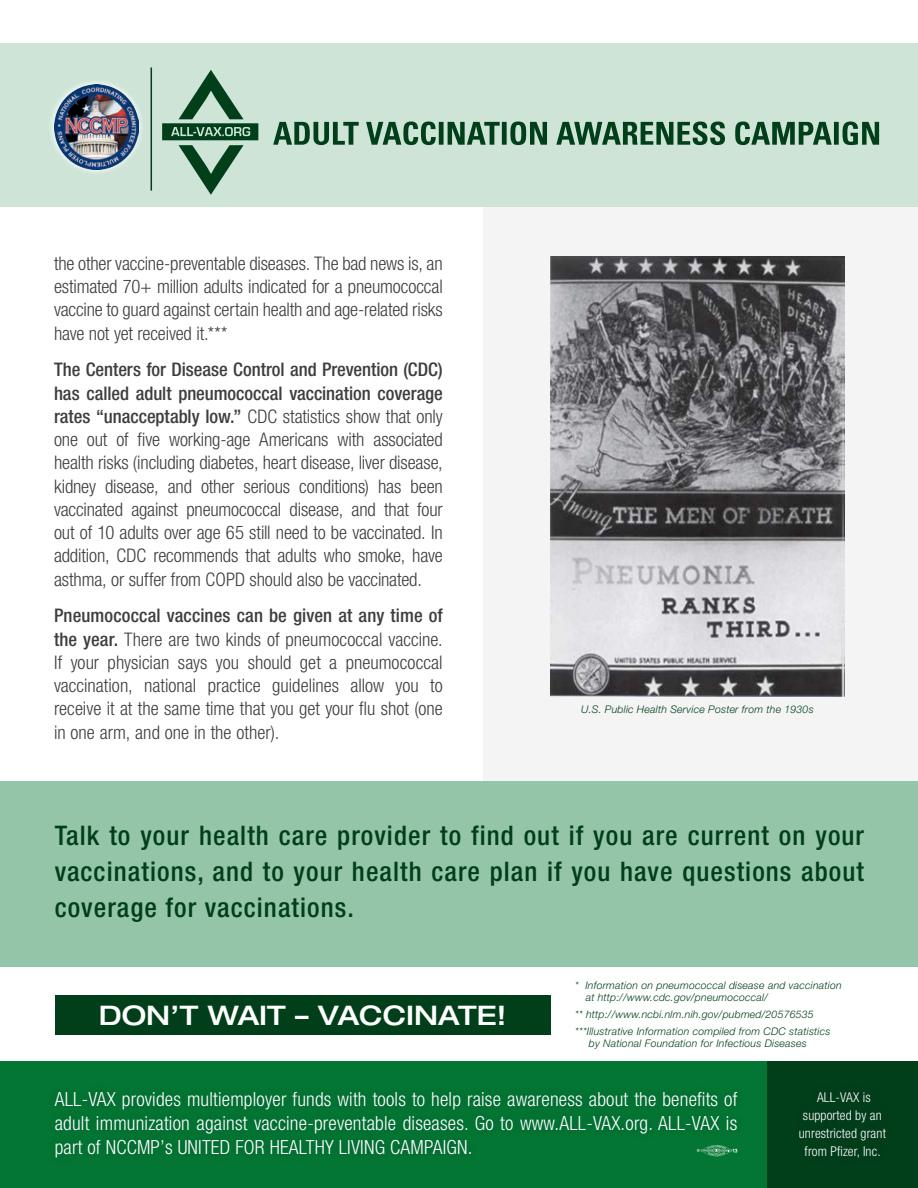
<style>
.page{position:relative;width:918px;height:1188px;background:#fff}
.page>*{position:absolute;margin:0;border:0;box-sizing:border-box;transform-origin:0 0}
.t1{font:500 condensed 27px/36px "Helvetica Neue LT Pro";letter-spacing:.04em;color:#003f1a;text-align:justify}
.t2{font:500 expanded 27px "Helvetica Neue LT Pro";color:#fff}
.t3{font:300 condensed 19.5px/24px "Helvetica Neue LT Pro";letter-spacing:.01em;color:#fff;text-align:justify}
.t4{font:300 condensed 18.75px/23.2px "Helvetica Neue LT Pro";letter-spacing:-.005em;color:#3e3e3f;text-align:justify}
.t5{font:300 condensed 13.5px/18.1px "Helvetica Neue LT Pro";letter-spacing:.01em;color:#fff;text-align:center}
.t6{font:italic 300 10.5px/12px "Helvetica Neue LT Pro";letter-spacing:.02em;color:#003f1a}
.s1{font-weight:500}
</style>
<div class="page">
<div style="left:0;top:781px;width:918px;height:186px;background:#95c5a9"></div>
<div style="left:483px;top:207px;width:435px;height:574px;background:#f4f4f4"></div>
<div style="left:55px;top:995px;width:495px;height:40px;background:#003f1a"></div>
<div style="left:0;top:1062px;width:918px;height:126px;background:#037633"></div>
<div style="left:768px;top:1062px;width:150px;height:126px;background:#003f1a"></div>
<div style="left:0;top:44px;width:918px;height:163px;background:#cde4d7"></div>
<img style="left:550px;top:256px;width:295px;height:441px">
<svg style="left:51px;top:81px;width:91px;height:92px"></svg>
<img style="left:54px;top:84px;width:85px;height:85px">
<hr style="left:151px;top:68px;width:1px;height:123px;background:#003f1a">
<svg style="left:273px;top:121px;width:606px;height:24px"></svg>
<svg style="left:162px;top:70px;width:96px;height:125px"></svg>
<p class="t4" style="left:54px;top:251px;width:390px">the other vaccine-preventable diseases. The bad news is, an estimated 70+ million adults indicated for a pneumococcal vaccine to guard against certain health and age-related risks have not yet received it.***</p>
<p class="t4" style="left:54px;top:358px;width:390px"><span class="s1">The Centers for Disease Control and Prevention (CDC) has called adult pneumococcal vaccination coverage rates “unacceptably low.”</span> CDC statistics show that only one out of five working-age Americans with associated health risks (including diabetes, heart disease, liver disease, kidney disease, and other serious conditions) has been vaccinated against pneumococcal disease, and that four out of 10 adults over age 65 still need to be vaccinated. In addition, CDC recommends that adults who smoke, have asthma, or suffer from COPD should also be vaccinated.</p>
<p class="t4" style="left:54px;top:604px;width:390px"><span class="s1">Pneumococcal vaccines can be given at any time of the year.</span> There are two kinds of pneumococcal vaccine.<br>If your physician says you should get a pneumococcal vaccination, national practice guidelines allow you to receive it at the same time that you get your flu shot (one in one arm, and one in the other).</p>
<p class="t6" style="left:581px;top:703px;width:234px">U.S. Public Health Service Poster from the 1930s</p>
<h1 class="t1" style="left:55px;top:818px;width:811px">Talk to your health care provider to find out if you are current on your vaccinations, and to your health care plan if you have questions about coverage for vaccinations.</h1>
<h1 class="t2" style="left:99px;top:998px;width:409px">DON’T WAIT – VACCINATE!</h1>
<p class="t6" style="left:586px;top:979px;width:258px;text-indent:-10px">* Information on pneumococcal disease and vaccination at http://www.cdc.gov/pneumococcal/</p>
<p class="t6" style="left:575px;top:1005px;width:257px;line-height:17.4px">** http://www.ncbi.nlm.nih.gov/pubmed/20576535 ***Illustrative Information compiled from CDC statistics</p>
<p class="t6" style="left:589px;top:1038px;width:220px">by National Foundation for Infectious Diseases</p>
<p class="t3" style="left:55px;top:1087px;width:684px">ALL-VAX provides multiemployer funds with tools to help raise awareness about the benefits of adult immunization against vaccine-preventable diseases. Go to www.ALL-VAX.org. ALL-VAX is part of NCCMP’s UNITED FOR HEALTHY LIVING CAMPAIGN.</p>
<p class="t5" style="left:799px;top:1088px;width:89px">ALL-VAX is supported by an unrestricted grant from Pfizer, Inc.</p>
</div>
